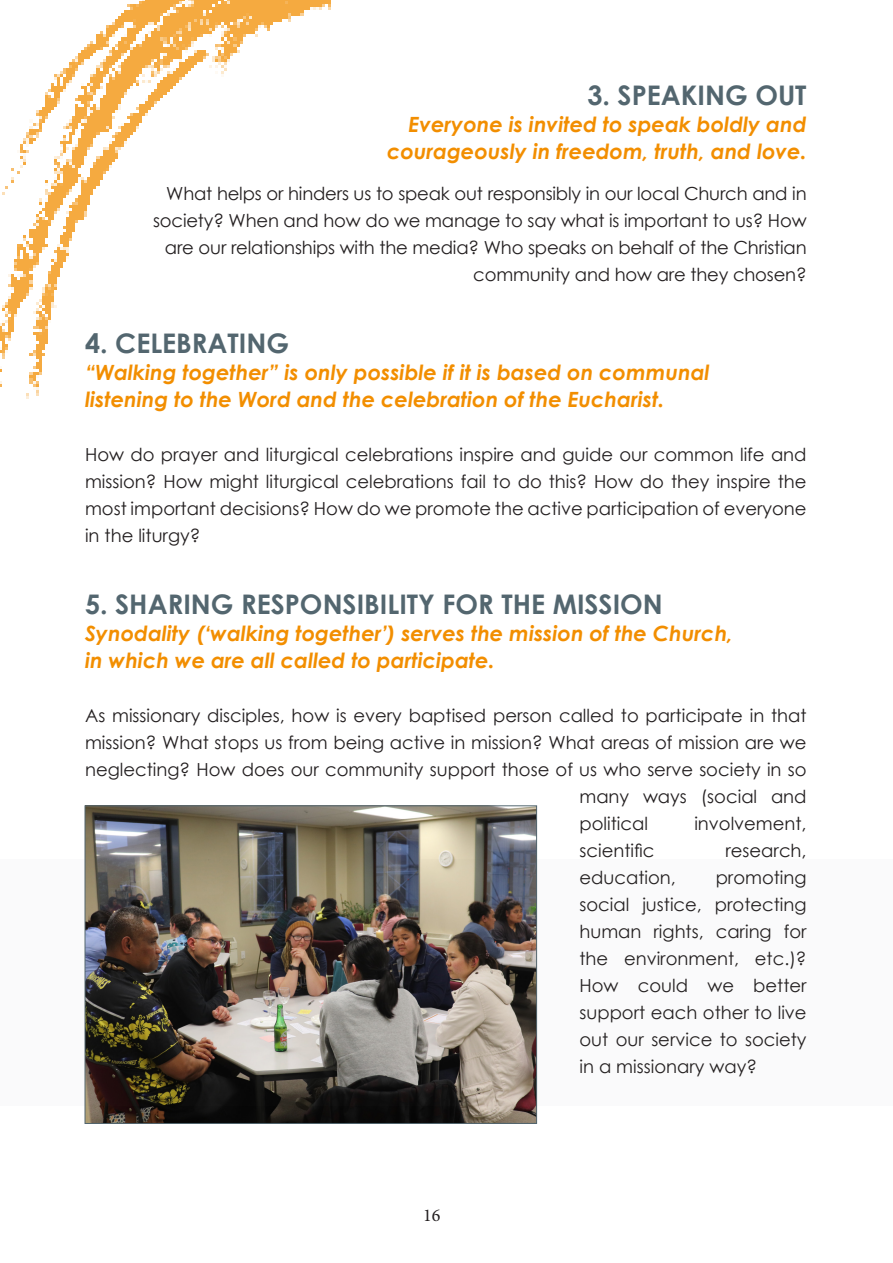
<style>
.page{position:relative;width:893px;height:1263px;background:#fff}
.page>*{position:absolute;margin:0;border:0;box-sizing:border-box;transform-origin:0 0}
.t1{font:700 27px "Century Gothic";color:#53666f}
.t2{font:italic 700 21px "Century Gothic";color:#f28e00}
.t3{font:18px/27px "Century Gothic";color:#231f20;text-align:justify}
.t4{font:18px "Minion Pro";color:#231f20}
</style>
<div class="page">
<img style="left:0;top:0;width:331px;height:399px">
<img style="left:87px;top:807px;width:448px;height:315px">
<img style="left:84px;top:859px;width:454px;height:247px">
<p class="t1" style="left:587px;top:75px;width:221px">3. SPEAKING OUT</p>
<p class="t2" style="left:408px;top:109px;width:400px">Everyone is invited to speak boldly and</p>
<p class="t2" style="left:387px;top:136px;width:421px">courageously in freedom, truth, and love.</p>
<p class="t3" style="left:153px;top:180px;width:655px;text-align:right">What helps or hinders us to speak out responsibly in our local Church and in society? When and how do we manage to say what is important to us? How are our relationships with the media? Who speaks on behalf of the Christian community and how are they chosen?</p>
<p class="t1" style="left:85px;top:322px;width:206px">4. CELEBRATING</p>
<p class="t2" style="left:85px;top:356px;width:626px">“Walking together” is only possible if it is based on communal</p>
<p class="t2" style="left:85px;top:383px;width:581px">listening to the Word and the celebration of the Eucharist.</p>
<p class="t3" style="left:85px;top:441px;width:723px">How do prayer and liturgical celebrations inspire and guide our common life and mission? How might liturgical celebrations fail to do this? How do they inspire the most important decisions? How do we promote the active participation of everyone in the liturgy?</p>
<p class="t1" style="left:85px;top:583px;width:579px">5. SHARING RESPONSIBILITY FOR THE MISSION</p>
<p class="t2" style="left:85px;top:617px;width:650px">Synodality (‘walking together’) serves the mission of the Church,</p>
<p class="t2" style="left:85px;top:644px;width:411px">in which we are all called to participate.</p>
<p class="t3" style="left:85px;top:702px;width:723px">As missionary disciples, how is every baptised person called to participate in that</p>
<p class="t3" style="left:85px;top:729px;width:723px">mission? What stops us from being active in mission? What areas of mission are we</p>
<p class="t3" style="left:85px;top:756px;width:723px">neglecting? How does our community support those of us who serve society in so</p>
<p class="t3" style="left:579px;top:783px;width:229px">many ways (social and</p>
<p class="t3" style="left:579px;top:810px;width:70px">political</p>
<p class="t3" style="left:694px;top:810px;width:114px">involvement,</p>
<p class="t3" style="left:579px;top:837px;width:77px">scientific</p>
<p class="t3" style="left:725px;top:837px;width:83px">research,</p>
<p class="t3" style="left:579px;top:864px;width:98px">education,</p>
<p class="t3" style="left:579px;top:864px;width:229px;text-indent:136px">promoting social justice, protecting human rights, caring for the environment, etc.)?<br>How could we better support each other to live out our service to society in a missionary way?</p>
<p class="t4" style="left:423px;top:1203px;width:19px">16</p>
</div>
